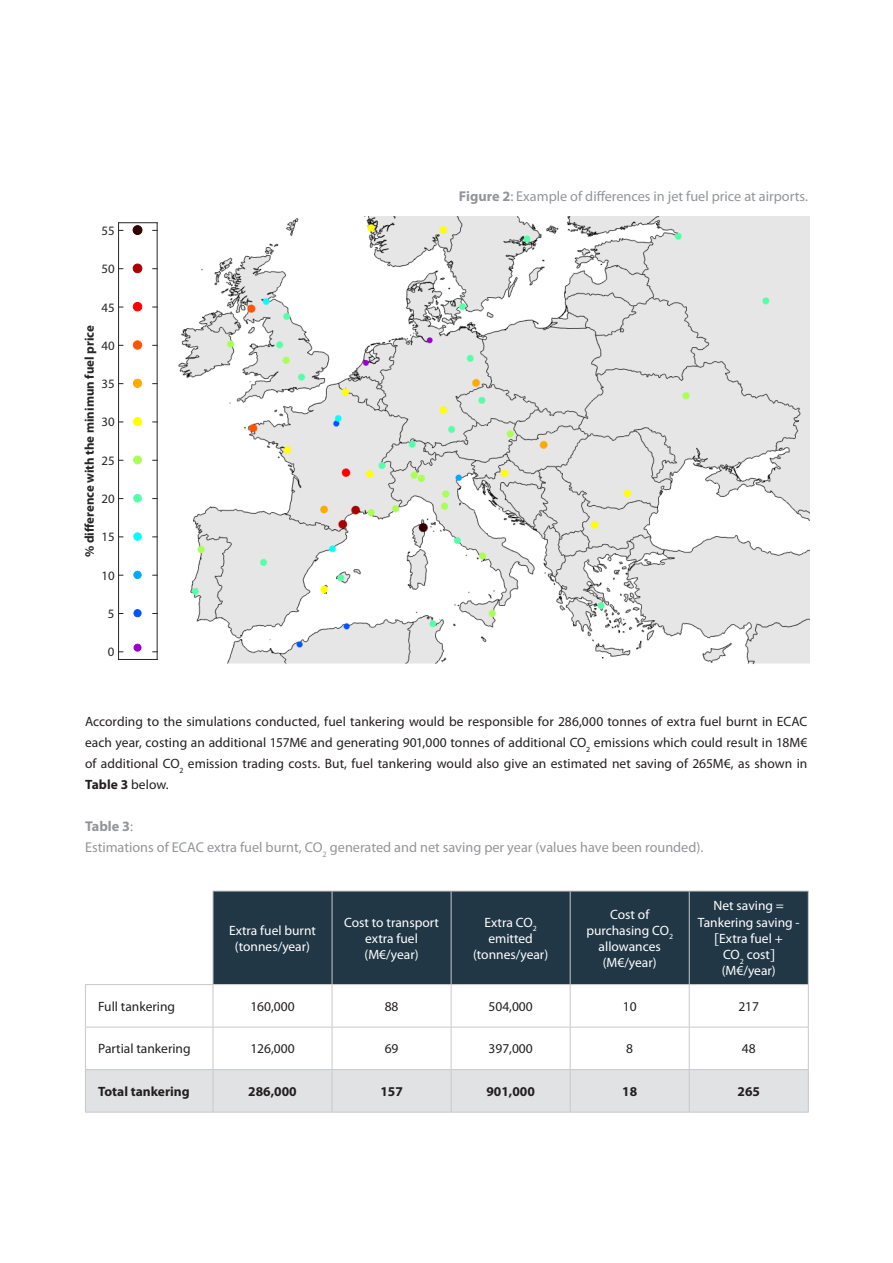
<style>
.page{position:relative;width:893px;height:1263px;background:#fff}
.page>*{position:absolute;margin:0;border:0;box-sizing:border-box;transform-origin:0 0}
.t1{font:14.25px "Myriad Pro";color:#939598}
.t2{font:700 14.25px "Myriad Pro";color:#939598}
.t3{font:13.5px/21px "Myriad Pro";color:#231f20;text-align:justify}
.t4{font:13.5px/16.2px "Myriad Pro";color:#fff;text-align:center}
.t5{font:700 13.5px "Myriad Pro";color:#231f20}
.t6{font:700 12.9px "Myriad Pro";color:#262626}
.t7{font:12.9px "Myriad Pro";color:#262626}
.s1{font-weight:700}
.s2{font-weight:400}
</style>
<div class="page">
<img style="left:178px;top:217px;width:631px;height:448px">
<hr style="left:119px;top:659px;width:38px;height:1px;background:#262626">
<hr style="left:119px;top:222px;width:38px;height:1px;background:#262626">
<hr style="left:118px;top:223px;width:1px;height:436px;background:#262626">
<hr style="left:157px;top:223px;width:1px;height:436px;background:#262626">
<div style="left:134px;top:644px;width:7px;height:7px;background:#90c;border-radius:50%"></div>
<div style="left:134px;top:644px;width:7px;height:7px;border:1px solid #90c;border-radius:50%"></div>
<div style="left:134px;top:610px;width:7px;height:7px;background:#05f;border-radius:50%"></div>
<div style="left:134px;top:609px;width:7px;height:8px;border:1px solid #05f;border-radius:50%"></div>
<div style="left:134px;top:571px;width:7px;height:7px;background:#0af;border-radius:50%"></div>
<div style="left:134px;top:571px;width:8px;height:8px;border:1px solid #0af;border-radius:50%"></div>
<div style="left:134px;top:533px;width:7px;height:7px;background:#0ff;border-radius:50%"></div>
<div style="left:133px;top:532px;width:9px;height:9px;border:1px solid #0ff;border-radius:50%"></div>
<div style="left:134px;top:494px;width:7px;height:8px;background:#5fa;border-radius:50%"></div>
<div style="left:133px;top:494px;width:9px;height:8px;border:1px solid #5fa;border-radius:50%"></div>
<div style="left:134px;top:456px;width:7px;height:8px;background:#af5;border-radius:50%"></div>
<div style="left:133px;top:456px;width:9px;height:8px;border:1px solid #af5;border-radius:50%"></div>
<div style="left:134px;top:418px;width:8px;height:8px;background:#ff0;border-radius:50%"></div>
<div style="left:133px;top:417px;width:9px;height:9px;border:1px solid #ff0;border-radius:50%"></div>
<div style="left:133px;top:379px;width:9px;height:8px;background:#fa0;border-radius:50%"></div>
<div style="left:133px;top:379px;width:9px;height:9px;border:1px solid #fa0;border-radius:50%"></div>
<div style="left:133px;top:341px;width:9px;height:8px;background:#f50;border-radius:50%"></div>
<div style="left:133px;top:340px;width:9px;height:9px;border:1px solid #f50;border-radius:50%"></div>
<div style="left:133px;top:302px;width:9px;height:9px;background:#f00;border-radius:50%"></div>
<div style="left:133px;top:302px;width:9px;height:9px;border:1px solid #f00;border-radius:50%"></div>
<div style="left:133px;top:264px;width:9px;height:9px;background:#a00;border-radius:50%"></div>
<div style="left:133px;top:264px;width:9px;height:9px;border:1px solid #a00;border-radius:50%"></div>
<div style="left:133px;top:226px;width:9px;height:8px;background:#320000;border-radius:50%"></div>
<div style="left:133px;top:225px;width:9px;height:10px;border:1px solid #320000;border-radius:50%"></div>
<div style="left:214px;top:892px;width:594px;height:92px;background:#213746"></div>
<div style="left:85px;top:1069px;width:128px;height:43px;background:#e1e2e4"></div>
<div style="left:213px;top:1069px;width:119px;height:43px;background:#e1e2e4"></div>
<svg style="left:333px;top:985px;width:475px;height:127px"></svg>
<hr style="left:213px;top:891px;width:119px;height:1px;background:#c7c8ca">
<hr style="left:213px;top:891px;width:1px;height:93px;background:#c7c8ca">
<hr style="left:332px;top:891px;width:119px;height:1px;background:#c7c8ca">
<hr style="left:332px;top:891px;width:1px;height:93px;background:#c7c8ca">
<hr style="left:451px;top:891px;width:119px;height:1px;background:#c7c8ca">
<hr style="left:451px;top:891px;width:1px;height:93px;background:#c7c8ca">
<hr style="left:570px;top:891px;width:119px;height:1px;background:#c7c8ca">
<hr style="left:570px;top:891px;width:1px;height:93px;background:#c7c8ca">
<hr style="left:689px;top:891px;width:120px;height:1px;background:#c7c8ca">
<hr style="left:689px;top:891px;width:1px;height:93px;background:#c7c8ca">
<hr style="left:808px;top:891px;width:1px;height:93px;background:#c7c8ca">
<hr style="left:85px;top:984px;width:128px;height:1px;background:#c7c8ca">
<hr style="left:85px;top:985px;width:1px;height:42px;background:#c7c8ca">
<hr style="left:213px;top:984px;width:119px;height:1px;background:#c7c8ca">
<hr style="left:213px;top:985px;width:1px;height:42px;background:#c7c8ca">
<hr style="left:332px;top:984px;width:119px;height:1px;background:#c7c8ca">
<hr style="left:332px;top:985px;width:1px;height:42px;background:#c7c8ca">
<hr style="left:451px;top:984px;width:119px;height:1px;background:#c7c8ca">
<hr style="left:451px;top:985px;width:1px;height:42px;background:#c7c8ca">
<hr style="left:570px;top:984px;width:119px;height:1px;background:#c7c8ca">
<hr style="left:570px;top:985px;width:1px;height:42px;background:#c7c8ca">
<hr style="left:689px;top:984px;width:120px;height:1px;background:#c7c8ca">
<hr style="left:689px;top:985px;width:1px;height:42px;background:#c7c8ca">
<hr style="left:808px;top:985px;width:1px;height:42px;background:#c7c8ca">
<hr style="left:85px;top:1027px;width:128px;height:1px;background:#c7c8ca">
<hr style="left:85px;top:1027px;width:1px;height:42px;background:#c7c8ca">
<hr style="left:213px;top:1027px;width:119px;height:1px;background:#c7c8ca">
<hr style="left:213px;top:1027px;width:1px;height:42px;background:#c7c8ca">
<hr style="left:332px;top:1027px;width:119px;height:1px;background:#c7c8ca">
<hr style="left:332px;top:1027px;width:1px;height:42px;background:#c7c8ca">
<hr style="left:451px;top:1027px;width:119px;height:1px;background:#c7c8ca">
<hr style="left:451px;top:1027px;width:1px;height:42px;background:#c7c8ca">
<hr style="left:570px;top:1027px;width:119px;height:1px;background:#c7c8ca">
<hr style="left:570px;top:1027px;width:1px;height:42px;background:#c7c8ca">
<hr style="left:689px;top:1027px;width:120px;height:1px;background:#c7c8ca">
<hr style="left:689px;top:1027px;width:1px;height:42px;background:#c7c8ca">
<hr style="left:808px;top:1027px;width:1px;height:42px;background:#c7c8ca">
<hr style="left:85px;top:1069px;width:128px;height:1px;background:#c7c8ca">
<hr style="left:85px;top:1070px;width:1px;height:42px;background:#c7c8ca">
<hr style="left:213px;top:1069px;width:119px;height:1px;background:#c7c8ca">
<hr style="left:213px;top:1070px;width:1px;height:42px;background:#c7c8ca">
<hr style="left:332px;top:1069px;width:119px;height:1px;background:#c7c8ca">
<hr style="left:332px;top:1070px;width:1px;height:42px;background:#c7c8ca">
<hr style="left:451px;top:1069px;width:119px;height:1px;background:#c7c8ca">
<hr style="left:451px;top:1070px;width:1px;height:42px;background:#c7c8ca">
<hr style="left:570px;top:1069px;width:119px;height:1px;background:#c7c8ca">
<hr style="left:570px;top:1070px;width:1px;height:42px;background:#c7c8ca">
<hr style="left:689px;top:1069px;width:120px;height:1px;background:#c7c8ca">
<hr style="left:689px;top:1070px;width:1px;height:42px;background:#c7c8ca">
<hr style="left:808px;top:1070px;width:1px;height:42px;background:#c7c8ca">
<hr style="left:85px;top:1112px;width:128px;height:1px;background:#c7c8ca">
<hr style="left:213px;top:1112px;width:119px;height:1px;background:#c7c8ca">
<hr style="left:332px;top:1112px;width:119px;height:1px;background:#c7c8ca">
<hr style="left:451px;top:1112px;width:119px;height:1px;background:#c7c8ca">
<hr style="left:570px;top:1112px;width:119px;height:1px;background:#c7c8ca">
<hr style="left:689px;top:1112px;width:120px;height:1px;background:#c7c8ca">
<svg style="left:715px;top:933px;width:4px;height:12px"></svg>
<svg style="left:770px;top:949px;width:4px;height:13px"></svg>
<p class="t7" style="left:101px;top:224px;width:15px">55</p>
<p class="t7" style="left:101px;top:262px;width:15px">50</p>
<p class="t7" style="left:101px;top:300px;width:15px">45</p>
<p class="t6" style="left:81px;top:557px;width:233px;rotate:-90deg">% di erence with the minimun fuel price</p>
<p class="t7" style="left:101px;top:338px;width:15px">40</p>
<p class="t7" style="left:101px;top:377px;width:15px">35</p>
<p class="t7" style="left:101px;top:415px;width:15px">30</p>
<p class="t7" style="left:101px;top:453px;width:15px">25</p>
<p class="t7" style="left:101px;top:492px;width:15px">20</p>
<p class="t7" style="left:101px;top:530px;width:15px">15</p>
<p class="t7" style="left:101px;top:568px;width:15px">10</p>
<p class="t7" style="left:108px;top:607px;width:8px">5</p>
<p class="t7" style="left:108px;top:645px;width:8px">0</p>
<p class="t1" style="left:459px;top:187px;width:350px"><span class="s1">Figure 2</span>: Example of differences in jet fuel price at airports.</p>
<p class="t3" style="left:85px;top:711px;width:724px">According to the simulations conducted, fuel tankering would be responsible for 286,000 tonnes of extra fuel burnt in ECAC each year, costing an additional 157M€ and generating 901,000 tonnes of additional CO<sub>2</sub> emissions which could result in 18M€ of additional CO<sub>2</sub> emission trading costs. But, fuel tankering would also give an estimated net saving of 265M€, as shown in <span class="s1">Table 3</span> below.</p>
<p class="t2" style="left:85px;top:817px;width:50px">Table 3<span class="s2">:</span></p>
<p class="t1" style="left:85px;top:838px;width:620px">Estimations of ECAC extra fuel burnt, CO<sub>2</sub> generated and net saving per year (values have been rounded).</p>
<p class="t4" style="left:229px;top:922px;width:88px">Extra fuel burnt</p>
<p class="t4" style="left:235px;top:938px;width:77px">(tonnes/year)</p>
<p class="t4" style="left:344px;top:914px;width:96px">Cost to transport</p>
<p class="t4" style="left:365px;top:930px;width:54px">extra fuel</p>
<p class="t4" style="left:365px;top:946px;width:55px">(M€/year)</p>
<p class="t4" style="left:485px;top:914px;width:54px;text-align:left">Extra CO<sub>2 </sub>emitted</p>
<p class="t4" style="left:473px;top:946px;width:77px">(tonnes/year)</p>
<p class="t4" style="left:586px;top:906px;width:88px">Cost of purchasing CO<sub>2 </sub>allowances</p>
<p class="t4" style="left:603px;top:954px;width:55px">(M€/year)</p>
<p class="t4" style="left:698px;top:898px;width:103px">Net saving =<br>Tankering saving -<br>Extra fuel +<br>CO<sub>2</sub> cost (M€/year)</p>
<p class="t3" style="left:98px;top:996px;width:79px">Full tankering</p>
<p class="t3" style="left:250px;top:996px;width:46px">160,000</p>
<p class="t3" style="left:385px;top:996px;width:15px">88</p>
<p class="t3" style="left:488px;top:996px;width:46px">504,000</p>
<p class="t3" style="left:623px;top:996px;width:15px">10</p>
<p class="t3" style="left:738px;top:996px;width:22px">217</p>
<p class="t3" style="left:98px;top:1038px;width:94px">Partial tankering</p>
<p class="t3" style="left:250px;top:1038px;width:46px">126,000</p>
<p class="t3" style="left:385px;top:1038px;width:15px">69</p>
<p class="t3" style="left:488px;top:1038px;width:46px">397,000</p>
<p class="t3" style="left:626px;top:1038px;width:8px">8</p>
<p class="t3" style="left:742px;top:1038px;width:15px">48</p>
<p class="t5" style="left:98px;top:1082px;width:93px">Total tankering</p>
<p class="t5" style="left:248px;top:1082px;width:50px">286,000</p>
<p class="t5" style="left:380px;top:1082px;width:24px">157</p>
<p class="t5" style="left:486px;top:1082px;width:50px">901,000</p>
<p class="t5" style="left:622px;top:1082px;width:16px">18</p>
<p class="t5" style="left:737px;top:1082px;width:24px">265</p>
</div>
